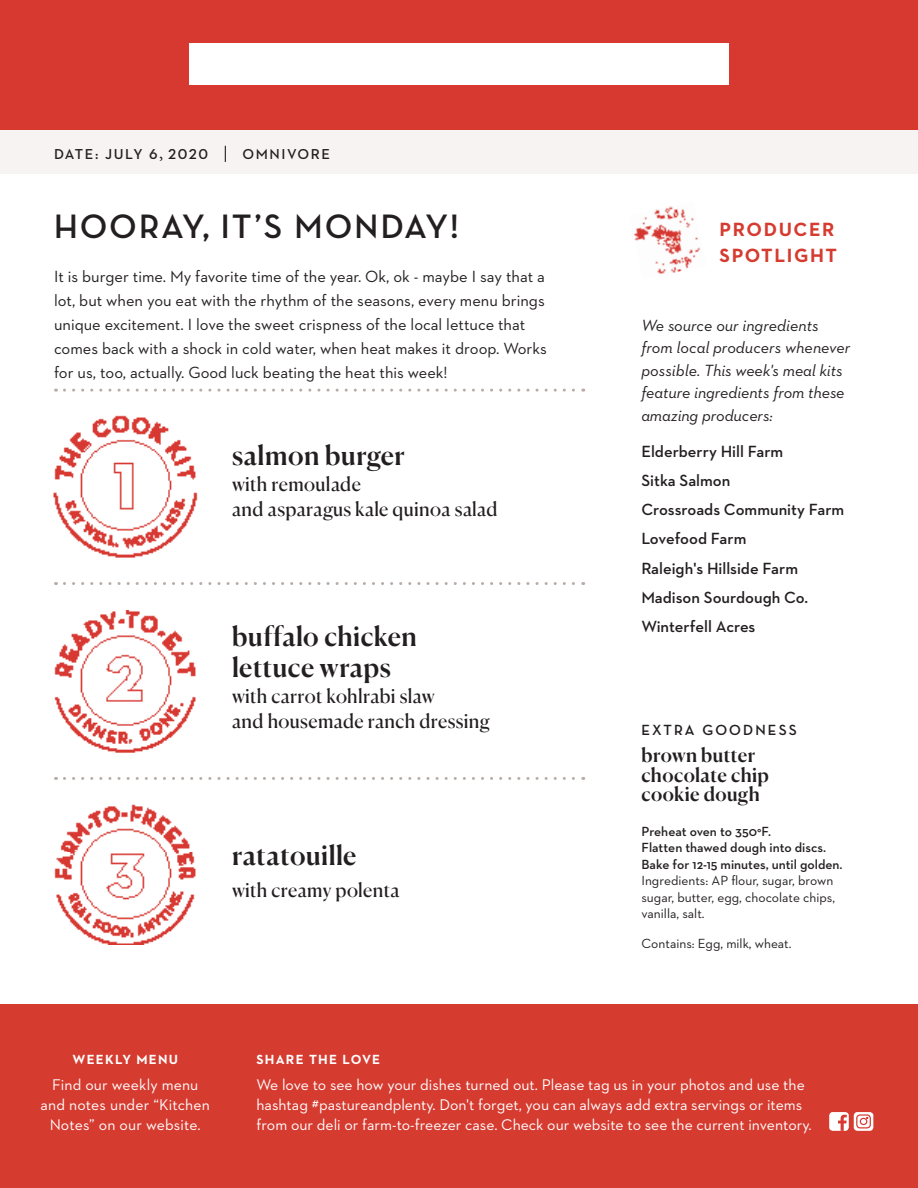
<style>
.page{position:relative;width:918px;height:1188px;background:#fff}
.page>*{position:absolute;margin:0;border:0;box-sizing:border-box;transform-origin:0 0}
.t1{font:700 34.5px "Neutraface Display";letter-spacing:.07em;color:#231f20}
.t2{font:500 27px/31.5px "Canela";letter-spacing:.015em;color:#231f20}
.t3{font:19.5px/25.5px "Canela";letter-spacing:.015em;color:#231f20}
.t4{font:500 19.5px/19.5px "Canela";letter-spacing:.015em;color:#231f20}
.t5{font:700 19.5px/25.5px "Neutraface 2 Text";letter-spacing:.08em;color:#d63b30}
.description-centered{font:16.5px/24px "Neutraface 2 Text";color:#231f20}
.t6{font:italic 16.5px/22.5px "Neutraface 2 Text";color:#231f20}
.t7{font:600 16.5px "Neutraface 2 Text";color:#231f20}
.t8{font:15.75px/20px "Neutraface 2 Text";color:#fff}
.t9{font:700 15px "Neutraface Display";letter-spacing:.145em;color:#231f20}
.t10{font:600 14.7px "Neutraface 2 Text";letter-spacing:.11em;color:#231f20}
.t11{font:600 13.5px/16.5px "Neutraface 2 Text";color:#231f20}
.t12{font:13.5px "Neutraface 2 Text";color:#231f20}
.t13{font:700 13.5px "Neutraface 2 Text";letter-spacing:.09em;color:#fff}
.s1{font-family:"Minion Pro";font-weight:400;font-size:18px}
.s2{font-weight:400}
</style>
<div class="page">
<div style="left:0;top:129px;width:918px;height:45px;background:#f7f3f2"></div>
<div style="left:0;top:1004px;width:918px;height:184px;background:#d63b30"></div>
<div style="left:0;top:0;width:918px;height:130px;background:#d73830"></div>
<div style="left:189px;top:44px;width:540px;height:41px;background:#fff"></div>
<svg style="left:64px;top:389px;width:520px;height:3px"></svg>
<svg style="left:64px;top:582px;width:520px;height:3px"></svg>
<svg style="left:64px;top:777px;width:520px;height:3px"></svg>
<img style="left:633px;top:206px;width:68px;height:68px">
<img style="left:53px;top:415px;width:145px;height:143px">
<img style="left:54px;top:610px;width:142px;height:143px">
<img style="left:54px;top:804px;width:142px;height:140px">
<div style="left:829px;top:1112px;width:20px;height:19px;background:#fff;border-radius:4px"></div>
<svg style="left:838px;top:1115px;width:9px;height:16px"></svg>
<svg style="left:854px;top:1112px;width:19px;height:19px"></svg>
<svg style="left:857px;top:1115px;width:13px;height:13px"></svg>
<div style="left:856px;top:1114px;width:15px;height:14px;border:1px solid #d73830;border-radius:3px"></div>
<div style="left:860px;top:1118px;width:7px;height:7px;background:#fff;border-radius:50%"></div>
<div style="left:860px;top:1118px;width:7px;height:7px;border:1px solid #d73830;border-radius:50%"></div>
<svg style="left:225px;top:146px;width:1px;height:16px"></svg>
<p class="t10" style="left:54px;top:145px;width:156px">DATE: JULY 6<span class="s1">,</span> 2020</p>
<p class="t10" style="left:242px;top:145px;width:89px">OMNIVORE</p>
<p class="t1" style="left:54px;top:207px;width:406px">HOORAY, IT’S MONDAY!</p>
<p class="description-centered" style="left:54px;top:264px;width:494px">It is burger time. My favorite time of the year. Ok, ok - maybe I say that a lot, but when you eat with the rhythm of the seasons, every menu brings unique excitement. I love the sweet crispness of the local lettuce that comes back with a shock in cold water, when heat makes it droop. Works for us, too, actually. Good luck beating the heat this week!</p>
<p class="t2" style="left:232px;top:438px;width:174px">salmon burger</p>
<p class="t3" style="left:232px;top:470px;width:267px">with remoulade<br>and asparagus kale quinoa salad</p>
<p class="t2" style="left:232px;top:618px;width:186px">buffalo chicken lettuce wraps</p>
<p class="t3" style="left:232px;top:681px;width:259px">with carrot kohlrabi slaw<br>and housemade ranch dressing</p>
<p class="t2" style="left:232px;top:838px;width:126px">ratatouille</p>
<p class="t3" style="left:232px;top:876px;width:169px">with creamy polenta</p>
<p class="t5" style="left:720px;top:216px;width:119px">PRODUCER<br>SPOTLIGHT</p>
<p class="t6" style="left:641px;top:314px;width:211px">We source our ingredients from local producers whenever possible. This week's meal kits feature ingredients from these amazing producers:</p>
<p class="t7" style="left:641px;top:441px;width:143px">Elderberry Hill Farm</p>
<p class="t7" style="left:641px;top:470px;width:91px">Sitka Salmon</p>
<p class="t7" style="left:641px;top:499px;width:204px">Crossroads Community Farm</p>
<p class="t7" style="left:641px;top:528px;width:107px">Lovefood Farm</p>
<p class="t7" style="left:641px;top:558px;width:158px">Raleigh's Hillside Farm</p>
<p class="t7" style="left:641px;top:587px;width:168px">Madison Sourdough Co.</p>
<p class="t7" style="left:641px;top:616px;width:116px">Winterfell Acres</p>
<p class="t9" style="left:642px;top:722px;width:157px">EXTRA GOODNESS</p>
<p class="t4" style="left:642px;top:744px;width:129px">brown butter chocolate chip cookie dough</p>
<p class="t11" style="left:642px;top:823px;width:203px">Preheat oven to 350°F.<br>Flatten thawed dough into discs.<br>Bake for 12-15 minutes, until golden.<br><span class="s2">Ingredients: AP flour, sugar, brown sugar, butter, egg, chocolate chips, vanilla, salt.</span></p>
<p class="t12" style="left:642px;top:935px;width:152px">Contains: Egg, milk, wheat.</p>
<p class="t13" style="left:73px;top:1050px;width:107px">WEEKLY MENU</p>
<p class="t8" style="left:41px;top:1075px;width:171px;text-align:center">Find our weekly menu and notes under “Kitchen<br>Notes” on our website.</p>
<p class="t13" style="left:256px;top:1050px;width:125px">SHARE THE LOVE</p>
<p class="t8" style="left:256px;top:1075px;width:557px">We love to see how your dishes turned out. Please tag us in your photos and use the hashtag #pastureandplenty. Don't forget, you can always add extra servings or items from our deli or farm-to-freezer case. Check our website to see the current inventory.</p>
</div>
